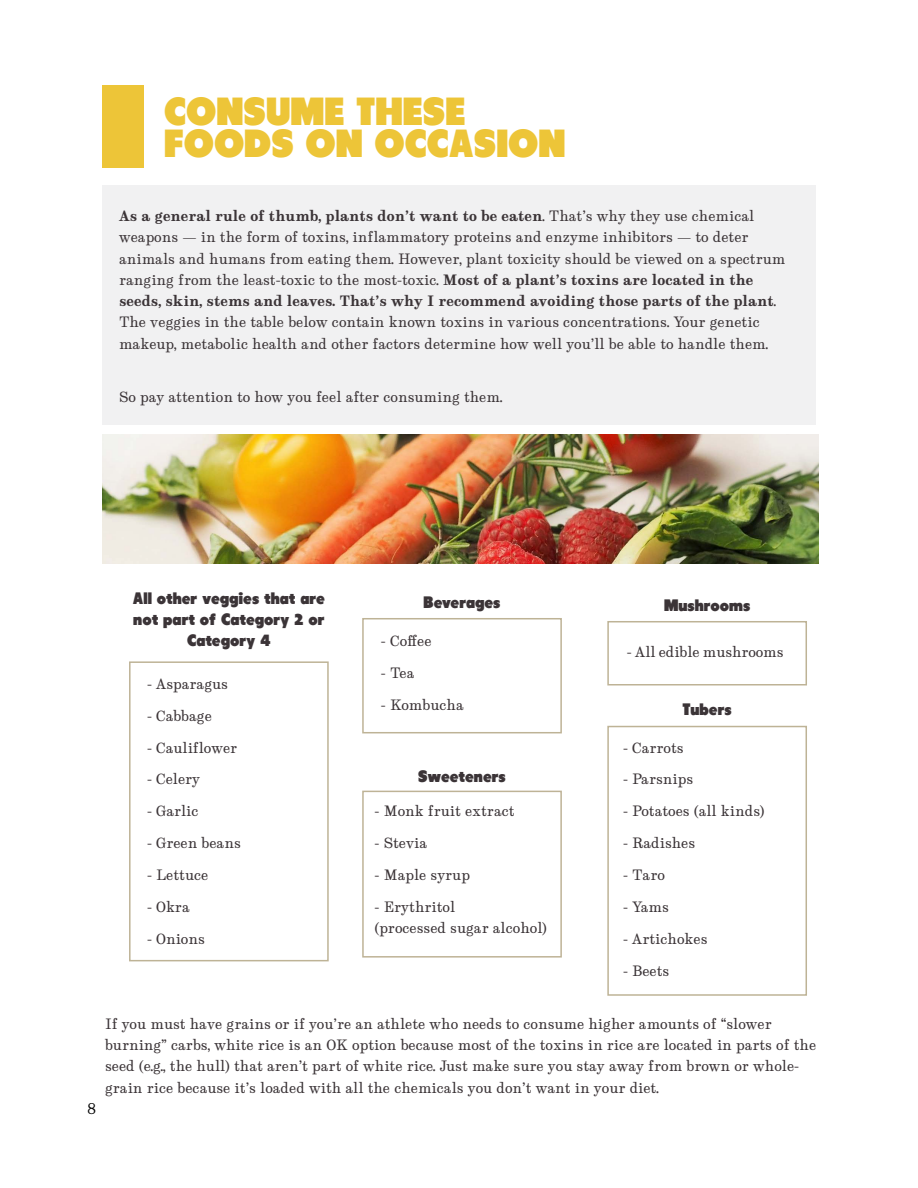
<style>
.page{position:relative;width:918px;height:1188px;background:#fff}
.page>*{position:absolute;margin:0;border:0;box-sizing:border-box;transform-origin:0 0}
.t1{font:39px/32px "Tondu Beta";color:#edc538}
.t2{font:16.5px/21.3px "Tondu Beta";color:#3b3437;text-align:center}
.t3{font:15px "Munson";color:#000}
.t4{font:14.25px/21.3px "Munson";color:#3b3437}
.s1{font-weight:700}
</style>
<div class="page">
<img style="left:102px;top:434px;width:717px;height:129px">
<div style="left:607px;top:726px;width:200px;height:270px;border:2px solid #beb396"></div>
<div style="left:362px;top:791px;width:200px;height:167px;border:2px solid #beb396"></div>
<div style="left:129px;top:661px;width:200px;height:300px;border:2px solid #beb396"></div>
<div style="left:362px;top:618px;width:200px;height:115px;border:2px solid #beb396"></div>
<div style="left:607px;top:621px;width:200px;height:65px;border:2px solid #beb396"></div>
<div style="left:102px;top:85px;width:41px;height:83px;background:#edc538"></div>
<div style="left:102px;top:185px;width:714px;height:239px;background:#f1f1f2"></div>
<h1 class="t1" style="left:164px;top:95px;width:403px">CONSUME THESE<br>FOODS ON OCCASION</h1>
<p class="t4" style="left:119px;top:205px;width:668px"><span class="s1">As a general rule of thumb, plants don’t want to be eaten</span>. That’s why they use chemical weapons — in the form of toxins, inflammatory proteins and enzyme inhibitors — to deter animals and humans from eating them. However, plant toxicity should be viewed on a spectrum ranging from the least-toxic to the most-toxic. <span class="s1">Most of a plant’s toxins are located in the seeds, skin, stems and leaves. That’s why I recommend avoiding those parts of the plant</span>.<br>The veggies in the table below contain known toxins in various concentrations. Your genetic makeup, metabolic health and other factors determine how well you’ll be able to handle them.</p>
<p class="t4" style="left:119px;top:386px;width:385px">So pay attention to how you feel after consuming them.</p>
<p class="t2" style="left:133px;top:587px;width:194px">All other veggies that are not part of Category 2 or<br>Category 4</p>
<p class="t4" style="left:147px;top:673px;width:83px">- Asparagus</p>
<p class="t4" style="left:147px;top:705px;width:66px">- Cabbage</p>
<p class="t4" style="left:147px;top:737px;width:92px">- Cauliflower</p>
<p class="t4" style="left:147px;top:769px;width:55px">- Celery</p>
<p class="t4" style="left:147px;top:801px;width:53px">- Garlic</p>
<p class="t4" style="left:147px;top:833px;width:95px">- Green beans</p>
<p class="t4" style="left:147px;top:864px;width:63px">- Lettuce</p>
<p class="t4" style="left:147px;top:896px;width:44px">- Okra</p>
<p class="t4" style="left:147px;top:928px;width:59px">- Onions</p>
<p class="t2" style="left:424px;top:591px;width:79px">Beverages</p>
<p class="t4" style="left:381px;top:631px;width:52px">- Coffee</p>
<p class="t4" style="left:381px;top:662px;width:35px">- Tea</p>
<p class="t4" style="left:381px;top:694px;width:84px">- Kombucha</p>
<p class="t2" style="left:418px;top:765px;width:89px">Sweeteners</p>
<p class="t4" style="left:375px;top:801px;width:142px">- Monk fruit extract</p>
<p class="t4" style="left:375px;top:833px;width:54px">- Stevia</p>
<p class="t4" style="left:375px;top:864px;width:97px">- Maple syrup</p>
<p class="t4" style="left:375px;top:896px;width:174px">- Erythritol<br>(processed sugar alcohol)</p>
<p class="t2" style="left:664px;top:594px;width:88px">Mushrooms</p>
<p class="t4" style="left:627px;top:641px;width:158px">- All edible mushrooms</p>
<p class="t2" style="left:683px;top:699px;width:51px">Tubers</p>
<p class="t4" style="left:623px;top:737px;width:62px">- Carrots</p>
<p class="t4" style="left:623px;top:769px;width:72px">- Parsnips</p>
<p class="t4" style="left:623px;top:801px;width:143px">- Potatoes (all kinds)</p>
<p class="t4" style="left:623px;top:833px;width:74px">- Radishes</p>
<p class="t4" style="left:623px;top:864px;width:43px">- Taro</p>
<p class="t4" style="left:623px;top:896px;width:47px">- Yams</p>
<p class="t4" style="left:623px;top:928px;width:86px">- Artichokes</p>
<p class="t4" style="left:623px;top:960px;width:48px">- Beets</p>
<p class="t3" style="left:88px;top:1099px;width:10px">8</p>
<p class="t4" style="left:105px;top:1013px;width:713px">If you must have grains or if you’re an athlete who needs to consume higher amounts of “slower burning” carbs, white rice is an OK option because most of the toxins in rice are located in parts of the seed (e.g., the hull) that aren’t part of white rice. Just make sure you stay away from brown or whole&shy;grain rice because it’s loaded with all the chemicals you don’t want in your diet.</p>
</div>
